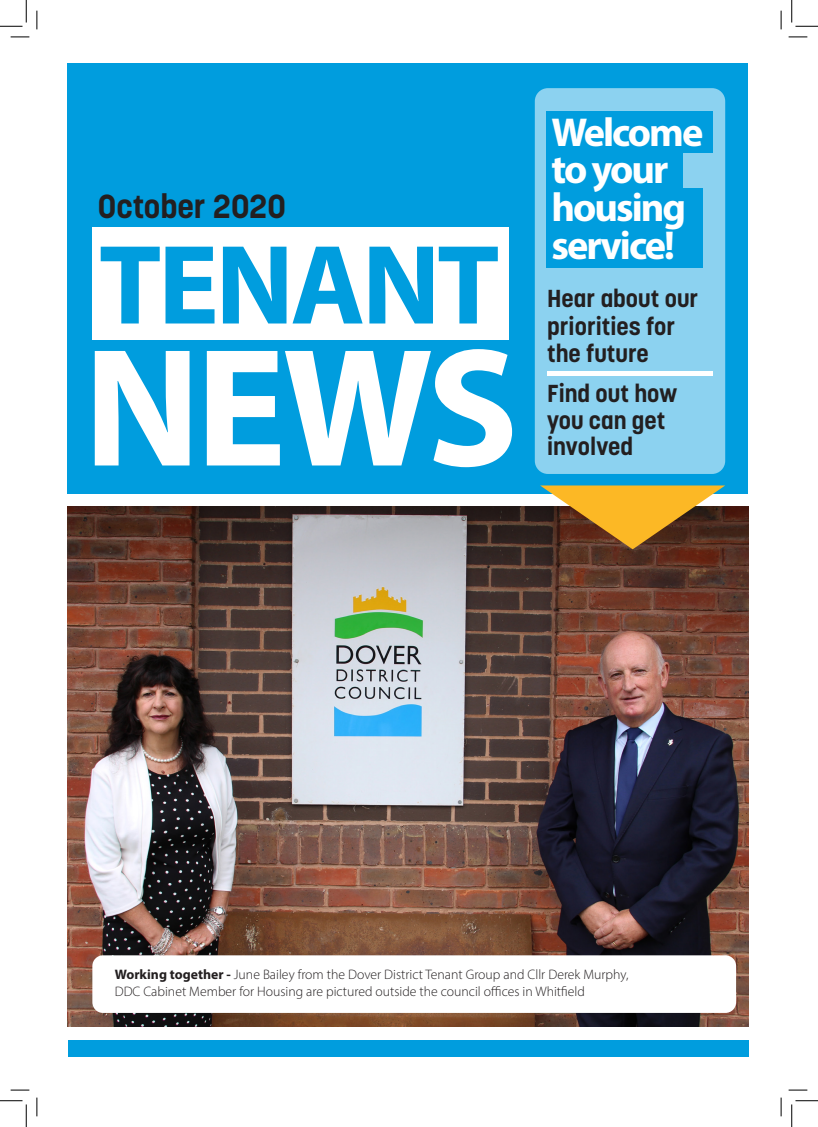
<style>
.page{position:relative;width:818px;height:1127px;background:#fff}
.page>*{position:absolute;margin:0;border:0;box-sizing:border-box;transform-origin:0 0}
.t1{font:700 169.75px "Myriad Pro";color:#fff}
.t2{font:700 113.88px "Myriad Pro";letter-spacing:-.03em;color:#009dde}
.t3{font:700 40.5px "Myriad Pro";letter-spacing:-.05em;color:#fff}
.t4{font:700 32.88px "Korolev";color:#231f20}
.t5{font:700 24.38px/27.5px "Korolev";color:#231f20}
.t6{font:300 13.75px/16.5px "Myriad Pro";color:#231f20}
.s1{font-weight:700}
</style>
<div class="page">
<div style="left:68px;top:64px;width:680px;height:430px;background:#009dde"></div>
<div style="left:68px;top:1039px;width:681px;height:17px;background:#009dde"></div>
<img style="left:68px;top:506px;width:680px;height:519px">
<div style="left:535px;top:88px;width:190px;height:386px;background:#8cd2f0;border-radius:13px"></div>
<hr style="left:547px;top:371px;width:165px;height:4px;background:#fff">
<div style="left:547px;top:111px;width:166px;height:41px;background:#009dde"></div>
<div style="left:547px;top:151px;width:136px;height:41px;background:#009dde"></div>
<div style="left:547px;top:189px;width:156px;height:41px;background:#009dde"></div>
<div style="left:547px;top:226px;width:156px;height:41px;background:#009dde"></div>
<div style="left:92px;top:227px;width:417px;height:112px;background:#fff"></div>
<svg style="left:540px;top:485px;width:185px;height:64px;background:#aa7c2e"></svg>
<div style="left:92px;top:955px;width:644px;height:57px;background:#fff;border-radius:11px"></div>
<svg style="left:11px;top:36px;width:18px;height:2px"></svg>
<svg style="left:788px;top:36px;width:19px;height:2px"></svg>
<svg style="left:11px;top:1089px;width:18px;height:1px"></svg>
<svg style="left:788px;top:1089px;width:19px;height:1px"></svg>
<svg style="left:36px;top:11px;width:2px;height:18px"></svg>
<svg style="left:36px;top:1097px;width:2px;height:18px"></svg>
<svg style="left:780px;top:11px;width:2px;height:18px"></svg>
<svg style="left:780px;top:1097px;width:2px;height:18px"></svg>
<svg style="left:0;top:0;width:27px;height:27px"></svg>
<svg style="left:0;top:1100px;width:27px;height:26px"></svg>
<svg style="left:791px;top:0;width:27px;height:27px"></svg>
<svg style="left:791px;top:1100px;width:27px;height:26px"></svg>
<p class="t4" style="left:98px;top:185px;width:190px">October 2020</p>
<p class="t2" style="left:99px;top:211px;width:402px">TENANT</p>
<p class="t1" style="left:84px;top:297px;width:436px">NEWS</p>
<p class="t3" style="left:551px;top:106px;width:153px">Welcome</p>
<p class="t3" style="left:551px;top:143px;width:118px">to your</p>
<p class="t3" style="left:551px;top:181px;width:136px">housing</p>
<p class="t3" style="left:551px;top:218px;width:125px">service!</p>
<p class="t5" style="left:547px;top:284px;width:153px">Hear about our priorities for the future</p>
<p class="t5" style="left:547px;top:380px;width:132px;line-height:26.2px">Find out how you can get involved</p>
<p class="t6" style="left:115px;top:965px;width:515px"><span class="s1">Working together -</span> June Bailey from the Dover District Tenant Group and Cllr Derek Murphy,<br>DDC Cabinet Member for Housing are pictured outside the council offices in Whitfield</p>
</div>
